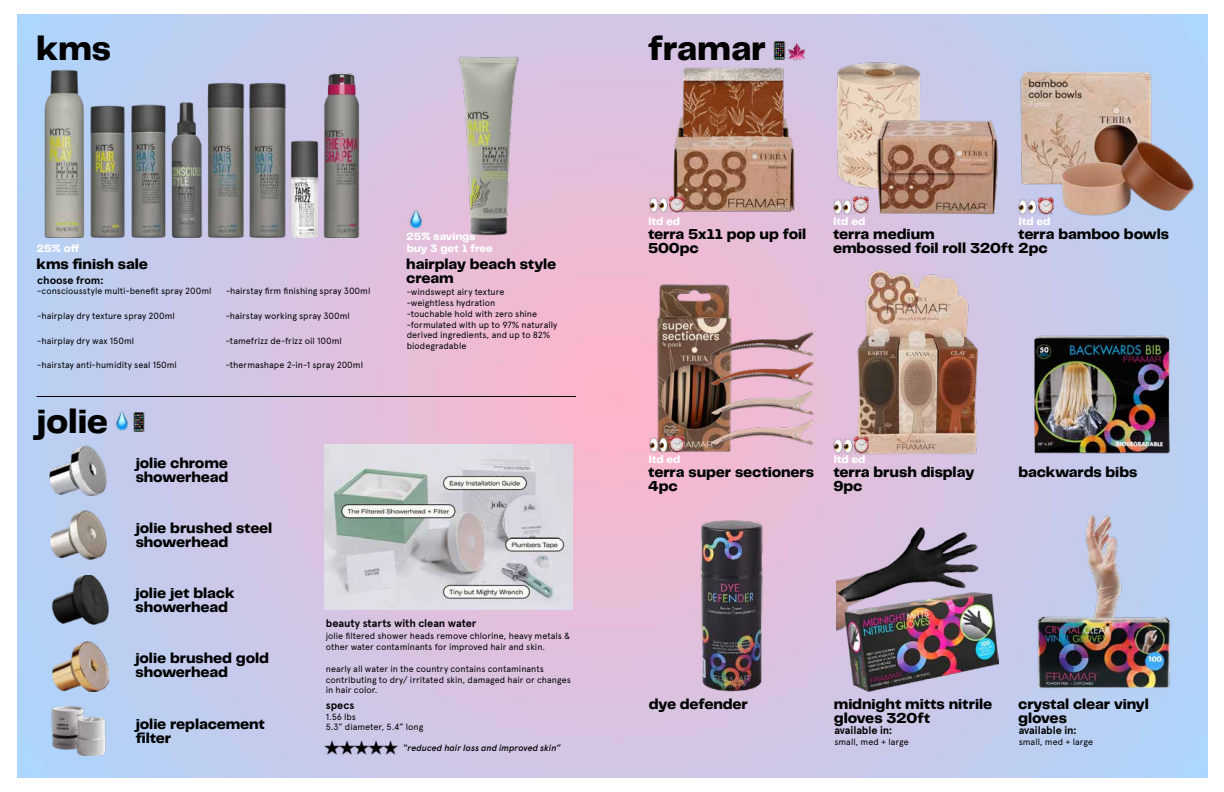
<style>
.page{position:relative;width:1224px;height:792px;background:#fff}
.page>*{position:absolute;margin:0;border:0;box-sizing:border-box;transform-origin:0 0}
.t1{font:800 35px "PP Telegraf";letter-spacing:-.005em;color:#000}
.t2{font:800 15px/14px "PP Telegraf";letter-spacing:-.01em;color:#000101}
.t3{font:700 11px "Apercu";letter-spacing:-.01em;color:#000101}
.t4{font:800 11px "PP Telegraf";letter-spacing:-.005em;color:#fff}
.t5{font:9px/10.8px "Apercu";color:#000101}
.t6{font:italic 500 9px "Apercu";letter-spacing:-.005em;color:#000101}
</style>
<div class="page">
<img style="left:18px;top:14px;width:1190px;height:764px">
<img style="left:829px;top:61px;width:94px;height:131px">
<hr style="left:37px;top:396px;width:539px;height:1px;background:#000">
<img style="left:396px;top:36px;width:185px;height:208px">
<img style="left:18px;top:63px;width:140px;height:174px">
<img style="left:158px;top:63px;width:88px;height:174px">
<img style="left:246px;top:63px;width:174px;height:174px">
<img style="left:36px;top:445px;width:89px;height:50px">
<img style="left:36px;top:510px;width:91px;height:50px">
<img style="left:38px;top:575px;width:80px;height:50px">
<img style="left:39px;top:641px;width:70px;height:50px">
<img style="left:44px;top:699px;width:69px;height:57px">
<img style="left:325px;top:740px;width:73px;height:15px">
<img style="left:325px;top:445px;width:248px;height:165px">
<img style="left:1018px;top:54px;width:135px;height:146px">
<img style="left:644px;top:269px;width:99px;height:198px">
<img style="left:852px;top:265px;width:132px;height:191px">
<img style="left:683px;top:502px;width:93px;height:202px">
<img style="left:1018px;top:330px;width:163px;height:126px">
<img style="left:837px;top:527px;width:162px;height:165px">
<img style="left:1037px;top:506px;width:134px;height:189px">
<img style="left:668px;top:56px;width:131px;height:169px">
<img style="left:876px;top:115px;width:124px;height:102px">
<img style="left:1061px;top:135px;width:135px;height:82px">
<img style="left:705px;top:327px;width:113px;height:122px">
<img style="left:113px;top:412px;width:34px;height:19px">
<img style="left:407px;top:209px;width:18px;height:19px">
<img style="left:649px;top:198px;width:19px;height:14px">
<img style="left:833px;top:200px;width:19px;height:14px">
<img style="left:1018px;top:200px;width:19px;height:14px">
<img style="left:649px;top:438px;width:19px;height:14px">
<img style="left:834px;top:438px;width:18px;height:15px">
<img style="left:772px;top:41px;width:15px;height:19px">
<img style="left:668px;top:195px;width:16px;height:17px">
<img style="left:852px;top:196px;width:16px;height:17px">
<img style="left:1037px;top:197px;width:16px;height:17px">
<img style="left:668px;top:435px;width:16px;height:17px">
<img style="left:852px;top:436px;width:17px;height:17px">
<img style="left:787px;top:43px;width:17px;height:17px">
<h1 class="t1" style="left:36px;top:25px;width:77px">kms</h1>
<p class="t4" style="left:406px;top:229px;width:71px">25% savings</p>
<h2 class="t2" style="left:406px;top:257px;width:152px">hairplay beach style cream</h2>
<p class="t4" style="left:37px;top:240px;width:44px">25% off</p>
<p class="t4" style="left:407px;top:240px;width:88px">buy 3 get 1 free</p>
<h2 class="t2" style="left:37px;top:257px;width:113px">kms finish sale</h2>
<p class="t3" style="left:37px;top:273px;width:68px">choose from:</p>
<p class="t5" style="left:37px;top:286px;width:176px">-consciousstyle multi-benefit spray 200ml</p>
<p class="t5" style="left:37px;top:310px;width:139px">-hairplay dry texture spray 200ml</p>
<p class="t5" style="left:37px;top:335px;width:98px">-hairplay dry wax 150ml</p>
<p class="t5" style="left:37px;top:360px;width:141px">-hairstay anti-humidity seal 150ml</p>
<p class="t5" style="left:226px;top:286px;width:146px">-hairstay firm finishing spray 300ml</p>
<p class="t5" style="left:407px;top:287px;width:152px">-windswept airy texture<br>-weightless hydration<br>-touchable hold with zero shine -formulated with up to 97% naturally derived ingredients, and up to 82% biodegradable</p>
<p class="t5" style="left:226px;top:360px;width:139px">-thermashape 2-in-1 spray 200ml</p>
<p class="t5" style="left:226px;top:310px;width:126px">-hairstay working spray 300ml</p>
<p class="t5" style="left:226px;top:335px;width:117px">-tamefrizz de-frizz oil 100ml</p>
<h1 class="t1" style="left:37px;top:398px;width:73px">jolie</h1>
<h2 class="t2" style="left:136px;top:457px;width:94px">jolie chrome showerhead</h2>
<h2 class="t2" style="left:136px;top:521px;width:138px">jolie brushed steel showerhead</h2>
<h2 class="t2" style="left:135px;top:586px;width:100px">jolie jet black showerhead</h2>
<h2 class="t2" style="left:135px;top:651px;width:135px">jolie brushed gold showerhead</h2>
<h2 class="t2" style="left:136px;top:718px;width:131px">jolie replacement filter</h2>
<p class="t3" style="left:326px;top:616px;width:152px">beauty starts with clean water</p>
<p class="t5" style="left:326px;top:631px;width:246px">jolie filtered shower heads remove chlorine, heavy metals &amp; other water contaminants for improved hair and skin.</p>
<p class="t5" style="left:326px;top:663px;width:247px">nearly all water in the country contains contaminants contributing to dry/ irritated skin, damaged hair or changes in hair color.</p>
<p class="t3" style="left:326px;top:698px;width:30px">specs</p>
<p class="t5" style="left:326px;top:711px;width:99px">1.56 lbs<br>5.3” diameter, 5.4” long</p>
<p class="t6" style="left:403px;top:742px;width:159px">“reduced hair loss and improved skin”</p>
<h1 class="t1" style="left:648px;top:25px;width:119px">framar</h1>
<p class="t4" style="left:649px;top:214px;width:33px">ltd ed</p>
<h2 class="t2" style="left:648px;top:227px;width:160px">terra 5x11 pop up foil<br>500pc</h2>
<p class="t4" style="left:834px;top:214px;width:33px">ltd ed</p>
<p class="t4" style="left:1019px;top:214px;width:33px">ltd ed</p>
<h2 class="t2" style="left:1018px;top:227px;width:152px">terra bamboo bowls</h2>
<h2 class="t2" style="left:833px;top:227px;width:216px">terra medium<br>embossed foil roll 320ft 2pc</h2>
<p class="t4" style="left:649px;top:452px;width:33px">ltd ed</p>
<h2 class="t2" style="left:648px;top:465px;width:167px">terra super sectioners<br>4pc</h2>
<p class="t4" style="left:834px;top:452px;width:33px">ltd ed</p>
<h2 class="t2" style="left:833px;top:465px;width:142px">terra brush display<br>9pc</h2>
<h2 class="t2" style="left:1018px;top:465px;width:120px">backwards bibs</h2>
<h2 class="t2" style="left:649px;top:697px;width:101px">dye defender</h2>
<h2 class="t2" style="left:834px;top:697px;width:160px">midnight mitts nitrile gloves 320ft</h2>
<h2 class="t2" style="left:1018px;top:697px;width:132px">crystal clear vinyl gloves</h2>
<p class="t3" style="left:834px;top:723px;width:60px">available in:</p>
<p class="t5" style="left:834px;top:736px;width:76px">small, med + large</p>
<p class="t3" style="left:1019px;top:723px;width:60px">available in:</p>
<p class="t5" style="left:1019px;top:736px;width:76px">small, med + large</p>
</div>
